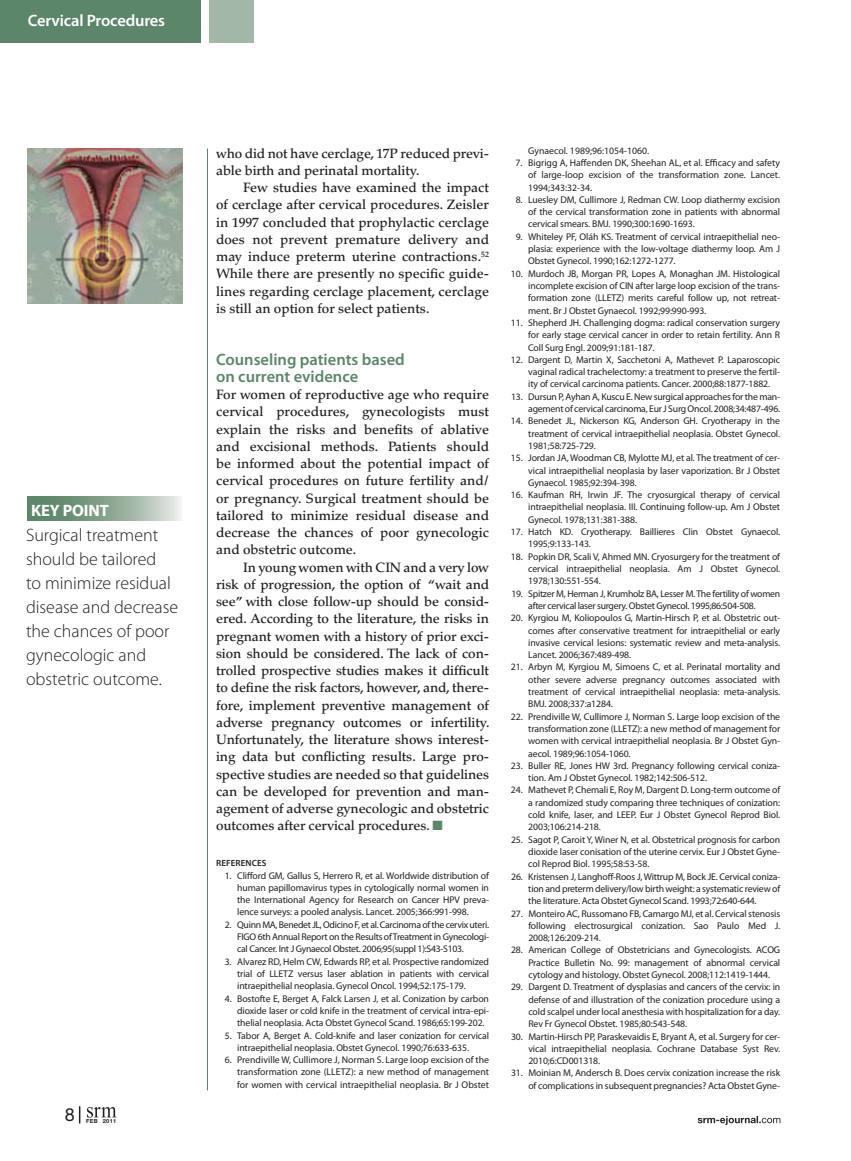
<style>
.page{position:relative;width:851px;height:1161px;background:#fff}
.page>*{position:absolute;margin:0;border:0;box-sizing:border-box;transform-origin:0 0}
.t1{font:300 18px/24px "Myriad Pro";color:#231f20}
.t2{font:18px "Helvetica Neue LT Std";color:#231f20}
.t3{font:600 16.5px/17.2px "Myriad Pro";color:#5b8669}
.t4{font:600 16.5px "Myriad Pro";letter-spacing:-.01em;color:#fff}
.t5{font:700 16.5px "Myriad Pro";letter-spacing:-.01em;color:#fff}
.t6{font:500 13.5px/17.2px "Palatino LT Std";letter-spacing:-.01em;color:#231f20;text-align:justify}
.t7{font:9.75px/12.3px "Myriad Pro";letter-spacing:-.01em;color:#231f20;text-align:justify}
.t8{font:9.75px/12.3px "Myriad Pro";letter-spacing:-.03em;color:#231f20}
.t9{font:600 9px "Myriad Pro";letter-spacing:.01em;color:#231f20}
.t10{font:700 5.7px "Helvetica Neue LT Std";letter-spacing:.07em;color:#231f20}
.s1{color:#5b8669}
</style>
<div class="page">
<svg style="left:697px;top:1116px;width:83px;height:9px"></svg>
<svg style="left:79px;top:1106px;width:1px;height:18px"></svg>
<svg style="left:87px;top:1107px;width:29px;height:11px"></svg>
<div style="left:0;top:0;width:201px;height:42px;background:#5b8669"></div>
<hr style="left:207px;top:148px;width:1px;height:942px;background:#5b8669">
<img style="left:28px;top:148px;width:155px;height:156px">
<div style="left:210px;top:0;width:44px;height:42px;background:#a2b7a5"></div>
<svg style="left:28px;top:497px;width:154px;height:24px;background:#90ab96"></svg>
<h2 class="t4" style="left:28px;top:10px;width:139px">Cervical Procedures</h2>
<h2 class="t5" style="left:31px;top:500px;width:79px">KEY POINT</h2>
<h1 class="t1" style="left:26px;top:523px;width:154px">Surgical treatment should be tailored<br>to minimize residual disease and decrease the chances of poor gynecologic and obstetric outcome.</h1>
<h1 class="t2" style="left:65px;top:1104px;width:12px">8</h1>
<p class="t10" style="left:86px;top:1118px;width:32px">FEB 2011</p>
<h3 class="t6" style="left:216px;top:145px;width:274px">who did not have cerclage, 17P reduced previ&shy;able birth and perinatal mortality.</h3>
<p class="t6" style="left:216px;top:179px;width:274px;text-indent:27px">Few studies have examined the impact of cerclage after cervical procedures. Zeisler in 1997 concluded that prophylactic cerclage does not prevent premature delivery and may induce preterm uterine contractions.<sup>52<br></sup>While there are presently no specific guide&shy;lines regarding cerclage placement, cerclage is still an option for select patients.</p>
<h2 class="t3" style="left:216px;top:350px;width:190px">Counseling patients based on current evidence</h2>
<p class="t6" style="left:216px;top:386px;width:274px">For women of reproductive age who require cervical procedures, gynecologists must explain the risks and benefits of ablative and excisional methods. Patients should be informed about the potential impact of cervical procedures on future fertility and/ or pregnancy. Surgical treatment should be tailored to minimize residual disease and decrease the chances of poor gynecologic and obstetric outcome.</p>
<p class="t6" style="left:216px;top:559px;width:275px;text-indent:27px">In young women with CIN and a very low risk of progression, the option of “wait and see” with close follow-up should be consid&shy;ered. According to the literature, the risks in pregnant women with a history of prior exci&shy;sion should be considered. The lack of con&shy;trolled prospective studies makes it difficult to define the risk factors, however, and, there&shy;fore, implement preventive management of adverse pregnancy outcomes or infertility.<br>Unfortunately, the literature shows interest&shy;ing data but conflicting results. Large pro&shy;spective studies are needed so that guidelines can be developed for prevention and man&shy;agement of adverse gynecologic and obstetric outcomes after cervical procedures. <span class="s1">■</span></p>
<p class="t9" style="left:216px;top:858px;width:52px">REFERENCES</p>
<p class="t7" style="left:237px;top:869px;width:253px;text-indent:-12px">1. Clifford GM, Gallus S, Herrero R, et al. Worldwide distribution of human papillomavirus types in cytologically normal women in the International Agency for Research on Cancer HPV preva&shy;lence surveys: a pooled analysis. Lancet. 2005;366:991-998.</p>
<p class="t7" style="left:237px;top:918px;width:253px;text-indent:-12px">2. Quinn MA, Benedet JL, Odicino F, et al. Carcinoma of the cervix uteri.<br>FIGO 6th Annual Report on the Results of Treatment in Gynecologi&shy;cal Cancer. Int J Gynaecol Obstet. 2006;95(suppl 1):S43-S103.</p>
<p class="t7" style="left:237px;top:955px;width:253px;text-indent:-12px">3. Alvarez RD, Helm CW, Edwards RP, et al. Prospective randomized trial of LLETZ versus laser ablation in patients with cervical intraepithelial neoplasia. Gynecol Oncol. 1994;52:175-179.</p>
<p class="t7" style="left:237px;top:992px;width:253px;text-indent:-12px">4. Bostofte E, Berget A, Falck Larsen J, et al. Conization by carbon dioxide laser or cold knife in the treatment of cervical intra-epi&shy;thelial neoplasia. Acta Obstet Gynecol Scand. 1986;65:199-202.</p>
<p class="t7" style="left:237px;top:1029px;width:253px;text-indent:-12px">5. Tabor A, Berget A. Cold-knife and laser conization for cervical intraepithelial neoplasia. Obstet Gynecol. 1990;76:633-635.</p>
<p class="t7" style="left:237px;top:1054px;width:253px;text-indent:-12px">6. Prendiville W, Cullimore J, Norman S. Large loop excision of the transformation zone (LLETZ): a new method of management for women with cervical intraepithelial neoplasia. Br J Obstet</p>
<p class="t7" style="left:528px;top:144px;width:122px">Gynaecol. 1989;96:1054-1060.</p>
<p class="t7" style="left:528px;top:156px;width:253px;text-indent:-12px">7. Bigrigg A, Haffenden DK, Sheehan AL, et al. Efficacy and safety of large-loop excision of the transformation zone. Lancet.<br>1994;343:32-34.</p>
<p class="t7" style="left:528px;top:193px;width:253px;text-indent:-12px">8. Luesley DM, Cullimore J, Redman CW. Loop diathermy excision of the cervical transformation zone in patients with abnormal cervical smears. BMJ. 1990;300:1690-1693.</p>
<p class="t7" style="left:528px;top:230px;width:253px;text-indent:-12px">9. Whiteley PF, Oláh KS. Treatment of cervical intraepithelial neo&shy;plasia: experience with the low-voltage diathermy loop. Am J Obstet Gynecol. 1990;162:1272-1277.</p>
<p class="t7" style="left:528px;top:267px;width:253px;text-indent:-17px">10. Murdoch JB, Morgan PR, Lopes A, Monaghan JM. Histological incomplete excision of CIN after large loop excision of the trans&shy;formation zone (LLETZ) merits careful follow up, not retreat&shy;ment. Br J Obstet Gynaecol. 1992;99:990-993.</p>
<p class="t7" style="left:528px;top:316px;width:253px;text-indent:-17px">11. Shepherd JH. Challenging dogma: radical conservation surgery for early stage cervical cancer in order to retain fertility. Ann R Coll Surg Engl. 2009;91:181-187.</p>
<p class="t7" style="left:528px;top:353px;width:253px;text-indent:-17px">12. Dargent D, Martin X, Sacchetoni A, Mathevet P. Laparoscopic vaginal radical trachelectomy: a treatment to preserve the fertil&shy;ity of cervical carcinoma patients. Cancer. 2000;88:1877-1882.</p>
<p class="t7" style="left:511px;top:390px;width:270px;text-align:right">13. Dursun P, Ayhan A, Kuscu E. New surgical approaches for the man&shy;agement of cervical carcinoma, Eur J Surg Oncol. 2008;34:487-496.</p>
<p class="t7" style="left:528px;top:415px;width:253px;text-indent:-17px">14. Benedet JL, Nickerson KG, Anderson GH. Cryotherapy in the treatment of cervical intraepithelial neoplasia. Obstet Gynecol.<br>1981;58:725-729.</p>
<p class="t7" style="left:528px;top:452px;width:253px;text-indent:-17px">15. Jordan JA, Woodman CB, Mylotte MJ, et al. The treatment of cer&shy;vical intraepithelial neoplasia by laser vaporization. Br J Obstet Gynaecol. 1985;92:394-398.</p>
<p class="t7" style="left:528px;top:489px;width:253px;text-indent:-17px">16. Kaufman RH, Irwin JF. The cryosurgical therapy of cervical intraepithelial neoplasia. III. Continuing follow-up. Am J Obstet Gynecol. 1978;131:381-388.</p>
<p class="t7" style="left:528px;top:526px;width:253px;text-indent:-17px">17. Hatch KD. Cryotherapy. Baillieres Clin Obstet Gynaecol.<br>1995;9:133-143.</p>
<p class="t7" style="left:528px;top:550px;width:253px;text-indent:-17px">18. Popkin DR, Scali V, Ahmed MN. Cryosurgery for the treatment of cervical intraepithelial neoplasia. Am J Obstet Gynecol.<br>1978;130:551-554.</p>
<p class="t8" style="left:528px;top:587px;width:253px;text-indent:-17px">19. Spitzer M, Herman J, Krumholz BA, Lesser M. The fertility of women after cervical laser surgery. Obstet Gynecol. 1995;86:504-508.</p>
<p class="t7" style="left:528px;top:612px;width:253px;text-indent:-17px">20. Kyrgiou M, Koliopoulos G, Martin-Hirsch P, et al. Obstetric out&shy;comes after conservative treatment for intraepithelial or early invasive cervical lesions: systematic review and meta-analysis.<br>Lancet. 2006;367:489-498.</p>
<p class="t7" style="left:528px;top:661px;width:253px;text-indent:-17px">21. Arbyn M, Kyrgiou M, Simoens C, et al. Perinatal mortality and other severe adverse pregnancy outcomes associated with treatment of cervical intraepithelial neoplasia: meta-analysis.<br>BMJ. 2008;337:a1284.</p>
<p class="t7" style="left:528px;top:710px;width:253px;text-indent:-17px">22. Prendiville W, Cullimore J, Norman S. Large loop excision of the transformation zone (LLETZ): a new method of management for women with cervical intraepithelial neoplasia. Br J Obstet Gyn&shy;aecol. 1989;96:1054-1060.</p>
<p class="t7" style="left:528px;top:759px;width:253px;text-indent:-17px">23. Buller RE, Jones HW 3rd. Pregnancy following cervical coniza&shy;tion. Am J Obstet Gynecol. 1982;142:506-512.</p>
<p class="t7" style="left:528px;top:784px;width:253px;text-indent:-17px">24. Mathevet P, Chemali E, Roy M, Dargent D. Long-term outcome of a randomized study comparing three techniques of conization: cold knife, laser, and LEEP. Eur J Obstet Gynecol Reprod Biol.<br>2003;106:214-218.</p>
<p class="t7" style="left:528px;top:833px;width:253px;text-indent:-17px">25. Sagot P, Caroit Y, Winer N, et al. Obstetrical prognosis for carbon dioxide laser conisation of the uterine cervix. Eur J Obstet Gyne&shy;col Reprod Biol. 1995;58:53-58.</p>
<p class="t7" style="left:528px;top:870px;width:253px;text-indent:-17px">26. Kristensen J, Langhoff-Roos J, Wittrup M, Bock JE. Cervical coniza&shy;tion and preterm delivery/low birth weight: a systematic review of the literature. Acta Obstet Gynecol Scand. 1993;72:640-644.</p>
<p class="t7" style="left:528px;top:907px;width:253px;text-indent:-17px">27. Monteiro AC, Russomano FB, Camargo MJ, et al. Cervical stenosis following electrosurgical conization. Sao Paulo Med J.<br>2008;126:209-214.</p>
<p class="t7" style="left:528px;top:944px;width:253px;text-indent:-17px">28. American College of Obstetricians and Gynecologists. ACOG Practice Bulletin No. 99: management of abnormal cervical cytology and histology. Obstet Gynecol. 2008;112:1419-1444.</p>
<p class="t7" style="left:528px;top:981px;width:253px;text-indent:-17px">29. Dargent D. Treatment of dysplasias and cancers of the cervix: in defense of and illustration of the conization procedure using a cold scalpel under local anesthesia with hospitalization for a day.<br>Rev Fr Gynecol Obstet. 1985;80:543-548.</p>
<p class="t7" style="left:528px;top:1030px;width:253px;text-indent:-17px">30. Martin-Hirsch PP, Paraskevaidis E, Bryant A, et al. Surgery for cer&shy;vical intraepithelial neoplasia. Cochrane Database Syst Rev.<br>2010;6:CD001318.</p>
<p class="t7" style="left:511px;top:1067px;width:271px;text-align:right">31. Moinian M, Andersch B. Does cervix conization increase the risk of complications in subsequent pregnancies? Acta Obstet Gyne-</p>
</div>
